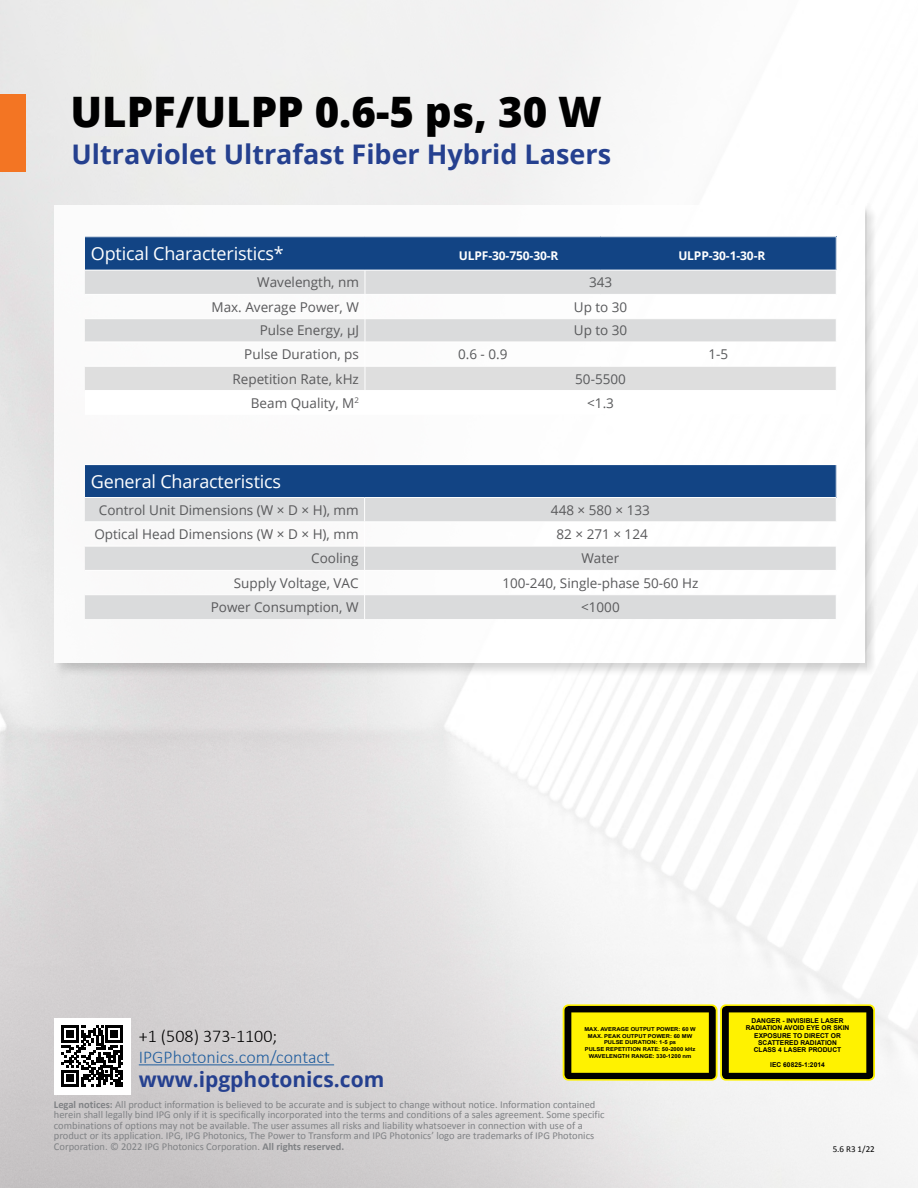
<style>
.page{position:relative;width:918px;height:1188px;background:#fff}
.page>*{position:absolute;margin:0;border:0;box-sizing:border-box;transform-origin:0 0}
.t1{font:800 42px "Open Sans";color:#000}
.t2{font:700 27px "Open Sans";color:#25408f}
.t3{font:700 21px "Open Sans";color:#25408f}
.t4{font:18px "Open Sans";letter-spacing:-.01em;color:#fff}
.t5{font:300 18px "Calibri";color:#215e9e}
.t6{font:300 18px "Calibri";color:#000}
.t7{font:13.5px "Open Sans";color:#59595b}
.t8{font:13.5px "Open Sans";color:#58595b}
.t9{font:700 12px "Open Sans";letter-spacing:-.01em;color:#fff}
.t10{font:10.5px/10.5px "Calibri";color:#808285}
.t11{font:9px "Calibri";color:#000}
.t12{font:700 6.6px/7.4px "Arial";color:#000;text-align:center}
.t13{font:700 5.4px/6.6px "Arial";color:#000;text-align:center;scale:1.08 1}
.s1{color:#58595b}
.s2{font-weight:700}
</style>
<div class="page">
<div style="left:52px;top:203px;width:827px;height:474px;background:#000;opacity:.2"></div>
<div style="left:54px;top:205px;width:810px;height:458px;background:#fff"></div>
<div style="left:0;top:94px;width:26px;height:78px;background:#f37523"></div>
<svg style="left:563px;top:1004px;width:155px;height:77px"></svg>
<svg style="left:565px;top:1006px;width:151px;height:73px;background:#c0b700"></svg>
<svg style="left:720px;top:1004px;width:155px;height:77px"></svg>
<svg style="left:722px;top:1006px;width:151px;height:73px;background:#c0b600"></svg>
<div style="left:85px;top:237px;width:751px;height:33px;background:#124484"></div>
<svg style="left:85px;top:270px;width:751px;height:120px"></svg>
<div style="left:85px;top:465px;width:751px;height:33px;background:#124484"></div>
<svg style="left:85px;top:498px;width:751px;height:121px;fill:#dadbdc"></svg>
<hr style="left:85px;top:497px;width:280px;height:1px;background:#fff">
<hr style="left:365px;top:497px;width:471px;height:1px;background:#fff">
<hr style="left:85px;top:522px;width:280px;height:1px;background:#fff">
<hr style="left:365px;top:522px;width:471px;height:1px;background:#fff">
<hr style="left:85px;top:546px;width:280px;height:1px;background:#fff">
<hr style="left:365px;top:546px;width:471px;height:1px;background:#fff">
<hr style="left:85px;top:570px;width:280px;height:1px;background:#fff">
<hr style="left:365px;top:570px;width:471px;height:1px;background:#fff">
<hr style="left:85px;top:594px;width:280px;height:1px;background:#fff">
<hr style="left:365px;top:594px;width:471px;height:1px;background:#fff">
<svg style="left:364px;top:498px;width:1px;height:121px"></svg>
<hr style="left:139px;top:1064px;width:195px;height:1px;background:#215e9e">
<svg style="left:62px;top:1026px;width:61px;height:61px"></svg>
<div style="left:66px;top:1075px;width:8px;height:7px;background:#000"></div>
<h1 class="t1" style="left:70px;top:79px;width:533px">ULPF/ULPP 0.6-5 ps, 30 W</h1>
<h2 class="t2" style="left:72px;top:135px;width:541px">Ultraviolet Ultrafast Fiber Hybrid Lasers</h2>
<h3 class="t4" style="left:91px;top:241px;width:194px">Optical Characteristics*</h3>
<p class="t9" style="left:459px;top:247px;width:101px">ULPF-30-750-30-R</p>
<p class="t9" style="left:678px;top:247px;width:88px">ULPP-30-1-30-R</p>
<p class="t7" style="left:257px;top:273px;width:103px">Wavelength, nm</p>
<p class="t8" style="left:589px;top:273px;width:25px">343</p>
<p class="t7" style="left:212px;top:298px;width:149px">Max. Average Power, W</p>
<p class="t8" style="left:574px;top:298px;width:55px">Up to 30</p>
<p class="t7" style="left:260px;top:321px;width:101px">Pulse Energy, µJ</p>
<p class="t8" style="left:574px;top:321px;width:55px">Up to 30</p>
<p class="t7" style="left:244px;top:345px;width:116px">Pulse Duration, ps</p>
<p class="t8" style="left:458px;top:345px;width:51px">0.6 - 0.9</p>
<p class="t8" style="left:709px;top:345px;width:21px">1-5</p>
<p class="t7" style="left:233px;top:369px;width:128px">Repetition Rate, kHz</p>
<p class="t8" style="left:575px;top:369px;width:52px">50-5500</p>
<p class="t7" style="left:251px;top:394px;width:110px">Beam Quality, M<sup>2</sup></p>
<p class="t8" style="left:587px;top:394px;width:28px">&lt;1.3</p>
<h3 class="t4" style="left:91px;top:469px;width:192px">General Characteristics</h3>
<p class="t7" style="left:99px;top:501px;width:261px"><span class="s1">Control Unit</span> Dimensions (W <span class="s1">×</span> D <span class="s1">×</span> H), mm</p>
<p class="t7" style="left:551px;top:501px;width:100px">448 × 580 × 133</p>
<p class="t7" style="left:94px;top:525px;width:266px"><span class="s1">Optical Head</span> Dimensions (W <span class="s1">×</span> D <span class="s1">×</span> H), mm</p>
<p class="t7" style="left:557px;top:525px;width:93px">82 × 271 × 124</p>
<p class="t7" style="left:311px;top:549px;width:49px">Cooling</p>
<p class="t7" style="left:581px;top:549px;width:39px">Water</p>
<p class="t7" style="left:234px;top:574px;width:126px">Supply Voltage, VAC</p>
<p class="t7" style="left:502px;top:574px;width:197px">100-240, Single-phase 50-60 Hz</p>
<p class="t7" style="left:211px;top:598px;width:149px">Power Consumption, W</p>
<p class="t7" style="left:581px;top:598px;width:40px">&lt;1000</p>
<h3 class="t6" style="left:139px;top:1024px;width:140px">+1 (508) 373-1100;</h3>
<h3 class="t5" style="left:139px;top:1045px;width:193px">IPGPhotonics.com/contact</h3>
<h3 class="t3" style="left:139px;top:1064px;width:247px">www.ipgphotonics.com</h3>
<p class="t13" style="left:584px;top:1026px;width:105px">MAX. AVERAGE OUTPUT POWER: 60 W<br>MAX. PEAK OUTPUT POWER: 60 MW<br>PULSE DURATION: 1-5 ps<br>PULSE REPETITION RATE: 50-2000 kHz<br>WAVELENGTH RANGE: 330-1200 nm</p>
<p class="t12" style="left:746px;top:1017px;width:105px">DANGER - INVISIBLE LASER<br>RADIATION AVOID EYE OR SKIN<br>EXPOSURE TO DIRECT OR<br>SCATTERED RADIATION<br>CLASS 4 LASER PRODUCT</p>
<p class="t12" style="left:770px;top:1061px;width:56px">IEC 60825-1:2014</p>
<p class="t10" style="left:54px;top:1099px;width:552px"><span class="s2">Legal notices:</span> All product information is believed to be accurate and is subject to change without notice. Information contained herein shall legally bind IPG only if it is specifically incorporated into the terms and conditions of a sales agreement. Some specific combinations of options may not be available. The user assumes all risks and liability whatsoever in connection with use of a product or its application. IPG, IPG Photonics, The Power to Transform and IPG Photonics’ logo are trademarks of IPG Photonics Corporation. © 2022 IPG Photonics Corporation. <span class="s2">All rights reserved.</span></p>
<p class="t11" style="left:833px;top:1144px;width:44px">5.6 R3 1/22</p>
</div>
